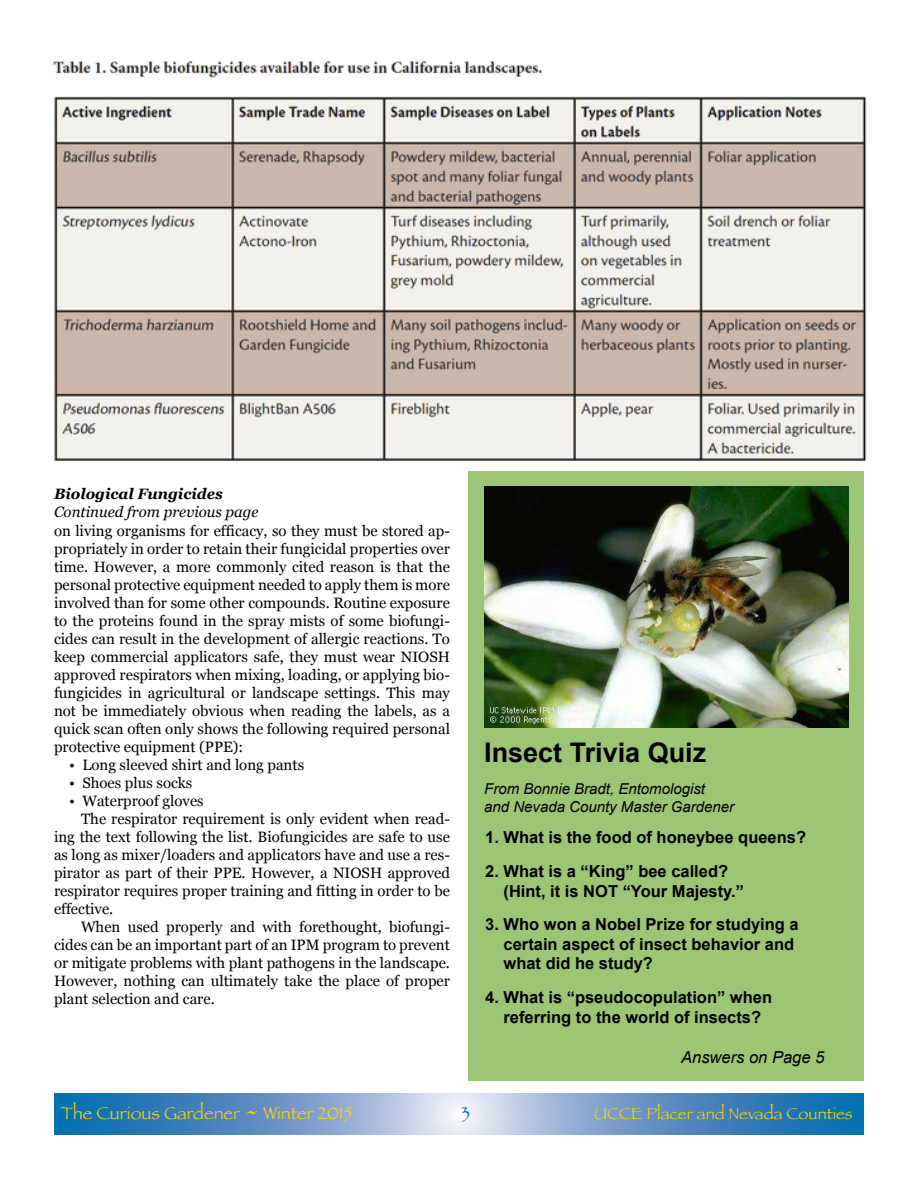
<style>
.page{position:relative;width:918px;height:1188px;background:#fff}
.page>*{position:absolute;margin:0;border:0;box-sizing:border-box;transform-origin:0 0}
.t1{font:700 27px "Arial";color:#000}
.t2{font:18px "Papyrus";color:#f9d10a}
.t3{font:18px "Papyrus";color:#0272b1}
.t4{font:700 16.5px/19.8px "Arial";color:#000}
.t5{font:16.5px "Papyrus";color:#f9d10a}
.t6{font:italic 16.5px "Arial";color:#000}
.t7{font:15px/18px "Georgia";color:#000;text-align:justify}
.t8{font:italic 15px/18px "Arial";color:#000}
.t9{font:italic 15px "Georgia";color:#000}
.t10{font:italic 700 15px "Georgia";color:#000}
.s1{font-size:27px}
</style>
<div class="page">
<svg style="left:54px;top:1094px;width:810px;height:41px;background:#6899c8"></svg>
<img style="left:53px;top:60px;width:814px;height:402px">
<div style="left:468px;top:471px;width:396px;height:609px;background:#9dc576"></div>
<img style="left:484px;top:487px;width:364px;height:240px">
<p class="t10" style="left:54px;top:483px;width:171px">Biological Fungicides</p>
<p class="t9" style="left:54px;top:501px;width:206px">Continued from previous page</p>
<p class="t7" style="left:54px;top:522px;width:398px">on living organisms for efficacy, so they must be stored ap&shy;propriately in order to retain their fungicidal properties over time. However, a more commonly cited reason is that the personal protective equipment needed to apply them is more involved than for some other compounds. Routine exposure to the proteins found in the spray mists of some biofungi&shy;cides can result in the development of allergic reactions. To keep commercial applicators safe, they must wear NIOSH approved respirators when mixing, loading, or applying bio&shy;fungicides in agricultural or landscape settings. This may not be immediately obvious when reading the labels, as a quick scan often only shows the following required personal protective equipment (PPE):</p>
<p class="t7" style="left:69px;top:756px;width:237px">• Long sleeved shirt and long pants</p>
<p class="t7" style="left:69px;top:774px;width:125px">• Shoes plus socks</p>
<p class="t7" style="left:69px;top:792px;width:136px">• Waterproof gloves</p>
<p class="t7" style="left:81px;top:810px;width:370px">The respirator requirement is only evident when read-</p>
<p class="t7" style="left:54px;top:828px;width:397px">ing the text following the list. Biofungicides are safe to use</p>
<p class="t7" style="left:54px;top:846px;width:397px">as long as mixer/loaders and applicators have and use a res-</p>
<p class="t7" style="left:54px;top:864px;width:397px">pirator as part of their PPE. However, a NIOSH approved</p>
<p class="t7" style="left:54px;top:882px;width:397px">respirator requires proper training and fitting in order to be</p>
<p class="t7" style="left:54px;top:900px;width:61px">effective.</p>
<p class="t7" style="left:81px;top:918px;width:370px">When used properly and with forethought, biofungi-</p>
<p class="t7" style="left:54px;top:936px;width:397px">cides can be an important part of an IPM program to prevent</p>
<p class="t7" style="left:54px;top:954px;width:397px">or mitigate problems with plant pathogens in the landscape.</p>
<p class="t7" style="left:54px;top:972px;width:397px">However, nothing can ultimately take the place of proper</p>
<p class="t7" style="left:54px;top:990px;width:162px">plant selection and care.</p>
<h1 class="t1" style="left:484px;top:735px;width:224px">Insect Trivia Quiz</h1>
<p class="t8" style="left:484px;top:780px;width:252px">From Bonnie Bradt, Entomologist<br>and Nevada County Master Gardener</p>
<p class="t4" style="left:485px;top:828px;width:322px">1. What is the food of honeybee queens?</p>
<p class="t4" style="left:504px;top:862px;width:242px;text-indent:-18px">2. What is a “King” bee called? (Hint, it is NOT “Your Majesty.”</p>
<p class="t4" style="left:504px;top:915px;width:297px;text-indent:-18px">3. Who won a Nobel Prize for studying a certain aspect of insect behavior and what did he study?</p>
<p class="t4" style="left:485px;top:988px;width:288px;text-align:center">4. What is “pseudocopulation” when referring to the world of insects?</p>
<p class="t6" style="left:681px;top:1047px;width:145px">Answers on Page 5</p>
<p class="t2" style="left:61px;top:1102px;width:293px">The Curious Gardener <span class="s1">~</span> Winter 2015</p>
<p class="t3" style="left:461px;top:1102px;width:10px">3</p>
<p class="t5" style="left:594px;top:1103px;width:260px">UCCE Placer and Nevada Counties</p>
</div>
